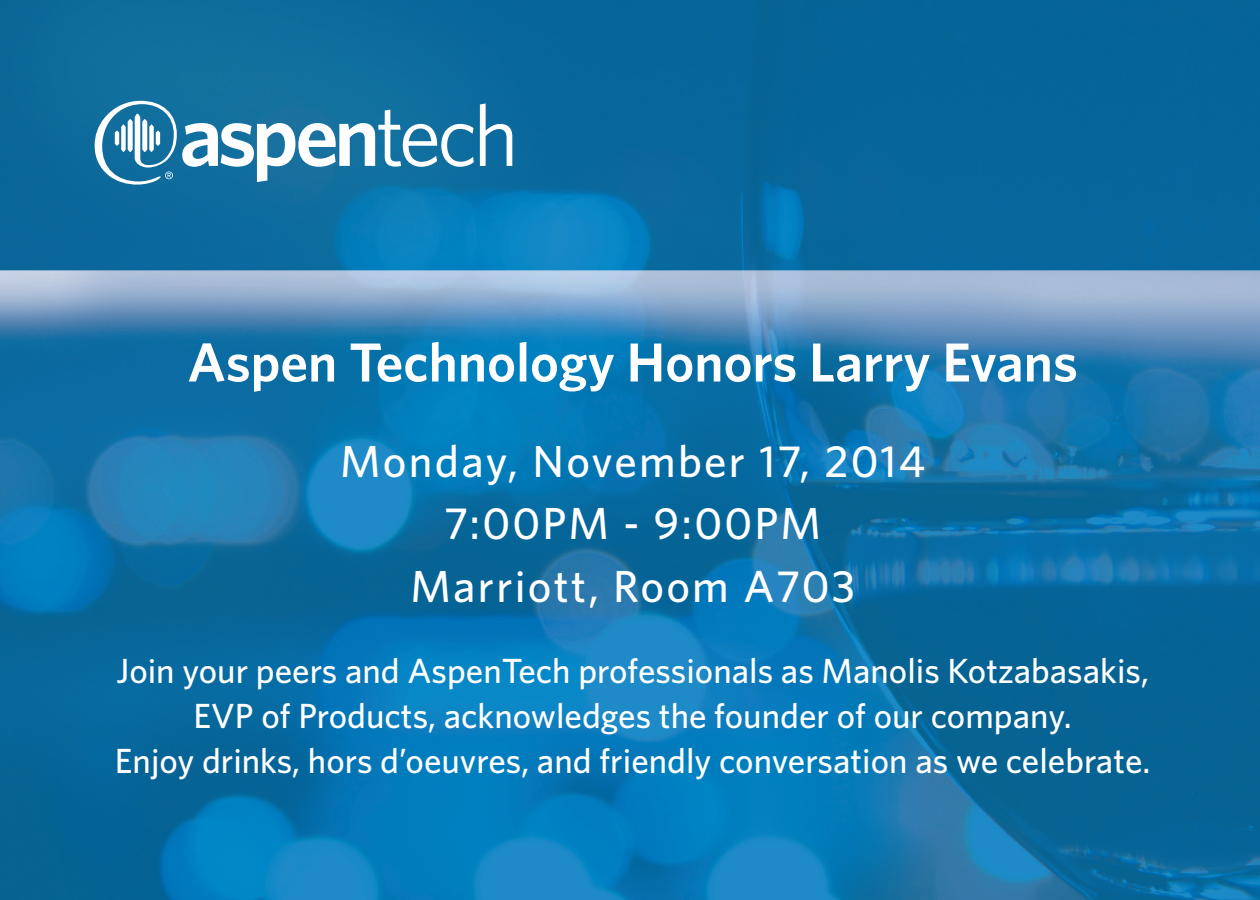
<style>
.page{position:relative;width:1260px;height:900px;background:#fff}
.page>*{position:absolute;margin:0;border:0;box-sizing:border-box;transform-origin:0 0}
.t1{font:600 55px "Whitney";color:#fff}
.t2{font:500 45px/62.5px "Whitney";letter-spacing:.05em;color:#fff;text-align:center}
.t3{font:500 35px/45px "Whitney";color:#fff;text-align:center}
</style>
<div class="page">
<img style="left:0;top:0;width:1260px;height:900px">
<svg style="left:480px;top:103px;width:32px;height:63px"></svg>
<svg style="left:95px;top:101px;width:379px;height:84px"></svg>
<h1 class="t1" style="left:188px;top:329px;width:892px">Aspen Technology Honors Larry Evans</h1>
<p class="t2" style="left:340px;top:429px;width:586px">Monday, November 17, 2014<br>7:00PM - 9:00PM<br>Marriott, Room A703</p>
<p class="t3" style="left:115px;top:648px;width:1037px">Join your peers and AspenTech professionals as Manolis Kotzabasakis,<br>EVP of Products, acknowledges the founder of our company.<br>Enjoy drinks, hors d’oeuvres, and friendly conversation as we celebrate.</p>
</div>
